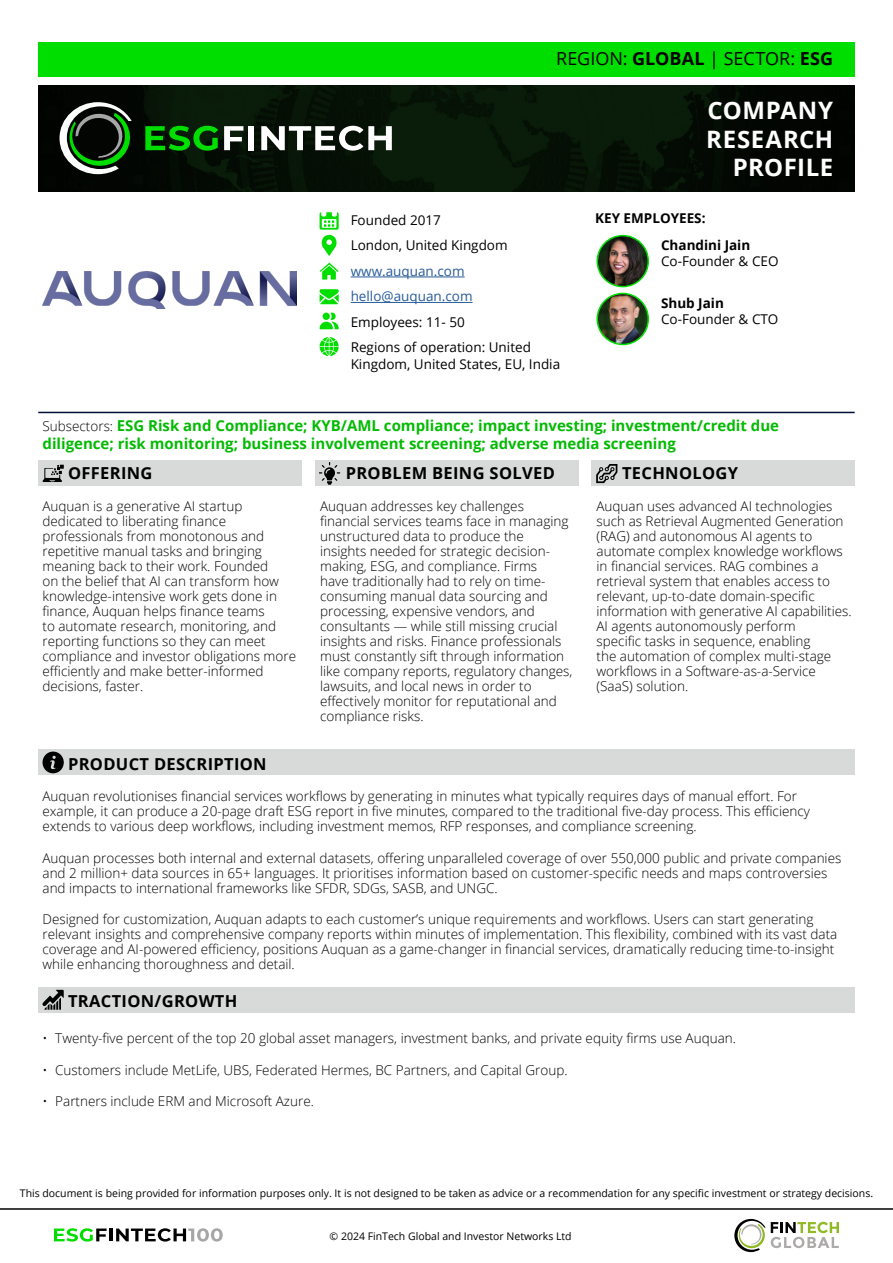
<style>
.page{position:relative;width:893px;height:1263px;background:#fff}
.page>*{position:absolute;margin:0;border:0;box-sizing:border-box;transform-origin:0 0}
.t1{font:700 24px/28.5px "Open Sans";letter-spacing:.02em;color:#fff;text-align:right}
.t2{font:18px "Open Sans";color:#000}
.t3{font:700 16.5px "Open Sans";letter-spacing:.02em;color:#000}
.t4{font:700 15px/18px "Open Sans";color:#04ba04}
.t5{font:300 13.5px/15px "Open Sans";color:#000}
.t6{font:13.5px/25.5px "Open Sans";color:#000}
.t7{font:700 13.5px/26.5px "Open Sans";color:#000}
.t8{font:13.5px/25.5px "Open Sans";color:#275b9b}
.t9{font:10.5px "Open Sans";color:#000}
.s1{font-weight:700}
.s2{font-weight:300;font-size:13.5px;color:#000}
</style>
<div class="page">
<hr style="left:0;top:1208px;width:893px;height:2px;background:#000">
<svg style="left:734px;top:1219px;width:105px;height:33px"></svg>
<svg style="left:54px;top:1228px;width:169px;height:13px"></svg>
<img style="left:38px;top:85px;width:817px;height:106px">
<div style="left:38px;top:43px;width:817px;height:34px;background:#00de00"></div>
<svg style="left:60px;top:102px;width:74px;height:72px"></svg>
<svg style="left:145px;top:126px;width:73px;height:25px"></svg>
<svg style="left:224px;top:126px;width:19px;height:24px"></svg>
<div style="left:248px;top:126px;width:6px;height:24px;background:#fff"></div>
<svg style="left:261px;top:126px;width:131px;height:25px"></svg>
<hr style="left:351px;top:277px;width:114px;height:1px;background:#275b9b">
<hr style="left:351px;top:302px;width:122px;height:1px;background:#275b9b">
<hr style="left:38px;top:412px;width:817px;height:1px;background:#000e3a">
<svg style="left:320px;top:313px;width:19px;height:16px"></svg>
<svg style="left:320px;top:337px;width:19px;height:19px"></svg>
<svg style="left:320px;top:212px;width:19px;height:44px"></svg>
<svg style="left:320px;top:263px;width:19px;height:17px"></svg>
<svg style="left:320px;top:289px;width:19px;height:15px"></svg>
<img style="left:597px;top:236px;width:51px;height:51px;border-radius:26px">
<div style="left:596px;top:235px;width:53px;height:52px;border:2px solid #00de00;border-radius:50%"></div>
<img style="left:597px;top:293px;width:51px;height:51px;border-radius:26px">
<div style="left:596px;top:293px;width:53px;height:52px;border:2px solid #00de00;border-radius:50%"></div>
<img style="left:43px;top:271px;width:253px;height:37px">
<div style="left:38px;top:987px;width:817px;height:25px;background:#d8dad9"></div>
<svg style="left:42px;top:990px;width:22px;height:20px"></svg>
<div style="left:38px;top:750px;width:817px;height:25px;background:#d8dad9"></div>
<svg style="left:43px;top:751px;width:21px;height:22px"></svg>
<div style="left:591px;top:461px;width:264px;height:25px;background:#d8dad9"></div>
<svg style="left:596px;top:464px;width:21px;height:19px"></svg>
<div style="left:315px;top:461px;width:263px;height:25px;background:#d8dad9"></div>
<svg style="left:319px;top:462px;width:21px;height:23px"></svg>
<div style="left:38px;top:461px;width:264px;height:25px;background:#d8dad9"></div>
<svg style="left:42px;top:465px;width:22px;height:17px"></svg>
<h2 class="t2" style="left:556px;top:46px;width:279px">REGION: <span class="s1">GLOBAL</span> | SECTOR: <span class="s1">ESG</span></h2>
<h1 class="t1" style="left:706px;top:95px;width:129px">COMPANY<br>RESEARCH<br>PROFILE</h1>
<p class="t6" style="left:351px;top:207px;width:158px">Founded 2017<br>London, United Kingdom</p>
<p class="t8" style="left:351px;top:258px;width:123px">www.auquan.com hello@auquan.com</p>
<p class="t6" style="left:351px;top:309px;width:182px">Employees: 11- 50<br>Regions of operation: United</p>
<p class="t6" style="left:351px;top:351px;width:211px">Kingdom, United States, EU, India</p>
<p class="t7" style="left:661px;top:205px;width:91px;text-indent:-66px">KEY EMPLOYEES:<br>Chandini Jain</p>
<p class="t6" style="left:661px;top:248px;width:119px">Co-Founder &amp; CEO</p>
<p class="t7" style="left:661px;top:289px;width:64px">Shub Jain</p>
<p class="t6" style="left:661px;top:306px;width:119px">Co-Founder &amp; CTO</p>
<p class="t4" style="left:43px;top:416px;width:738px"><span class="s2">Subsectors:</span> ESG Risk and Compliance; KYB/AML compliance; impact investing; investment/credit due diligence; risk monitoring; business involvement screening; adverse media screening</p>
<p class="t3" style="left:68px;top:461px;width:86px">OFFERING</p>
<p class="t3" style="left:346px;top:461px;width:211px">PROBLEM BEING SOLVED</p>
<p class="t3" style="left:622px;top:461px;width:118px">TECHNOLOGY</p>
<p class="t5" style="left:43px;top:498px;width:255px">Auquan is a generative AI startup dedicated to liberating finance professionals from monotonous and repetitive manual tasks and bringing meaning back to their work. Founded<br>on the belief that AI can transform how knowledge-intensive work gets done in finance, Auquan helps finance teams<br>to automate research, monitoring, and reporting functions so they can meet compliance and investor obligations more efficiently and make better-informed decisions, faster.</p>
<p class="t5" style="left:320px;top:498px;width:254px">Auquan addresses key challenges financial services teams face in managing unstructured data to produce the insights needed for strategic decision&shy;making, ESG, and compliance. Firms<br>have traditionally had to rely on time&shy;consuming manual data sourcing and processing, expensive vendors, and consultants — while still missing crucial insights and risks. Finance professionals must constantly sift through information like company reports, regulatory changes, lawsuits, and local news in order to effectively monitor for reputational and compliance risks.</p>
<p class="t5" style="left:596px;top:498px;width:257px">Auquan uses advanced AI technologies such as Retrieval Augmented Generation (RAG) and autonomous AI agents to automate complex knowledge workflows in financial services. RAG combines a retrieval system that enables access to relevant, up-to-date domain-specific information with generative AI capabilities.<br>AI agents autonomously perform<br>specific tasks in sequence, enabling<br>the automation of complex multi-stage workflows in a Software-as-a-Service (SaaS) solution.</p>
<p class="t3" style="left:68px;top:752px;width:200px">PRODUCT DESCRIPTION</p>
<p class="t5" style="left:43px;top:788px;width:769px">Auquan revolutionises financial services workflows by generating in minutes what typically requires days of manual effort. For example, it can produce a 20-page draft ESG report in five minutes, compared to the traditional five-day process. This efficiency extends to various deep workflows, including investment memos, RFP responses, and compliance screening.</p>
<p class="t5" style="left:43px;top:850px;width:800px">Auquan processes both internal and external datasets, offering unparalleled coverage of over 550,000 public and private companies and 2 million+ data sources in 65+ languages. It prioritises information based on customer-specific needs and maps controversies and impacts to international frameworks like SFDR, SDGs, SASB, and UNGC.</p>
<p class="t5" style="left:43px;top:911px;width:796px">Designed for customization, Auquan adapts to each customer’s unique requirements and workflows. Users can start generating relevant insights and comprehensive company reports within minutes of implementation. This flexibility, combined with its vast data coverage and AI-powered efficiency, positions Auquan as a game-changer in financial services, dramatically reducing time-to-insight while enhancing thoroughness and detail.</p>
<p class="t3" style="left:68px;top:989px;width:171px">TRACTION/GROWTH</p>
<p class="t5" style="left:43px;top:1030px;width:695px">• Twenty-five percent of the top 20 global asset managers, investment banks, and private equity firms use Auquan.</p>
<p class="t5" style="left:43px;top:1062px;width:527px">• Customers include MetLife, UBS, Federated Hermes, BC Partners, and Capital Group.</p>
<p class="t5" style="left:43px;top:1093px;width:273px">• Partners include ERM and Microsoft Azure.</p>
<p class="t9" style="left:20px;top:1186px;width:855px">This document is being provided for information purposes only. It is not designed to be taken as advice or a recommendation for any specific investment or strategy decisions.</p>
<p class="t9" style="left:330px;top:1228px;width:244px">© 2024 FinTech Global and Investor Networks Ltd</p>
</div>
